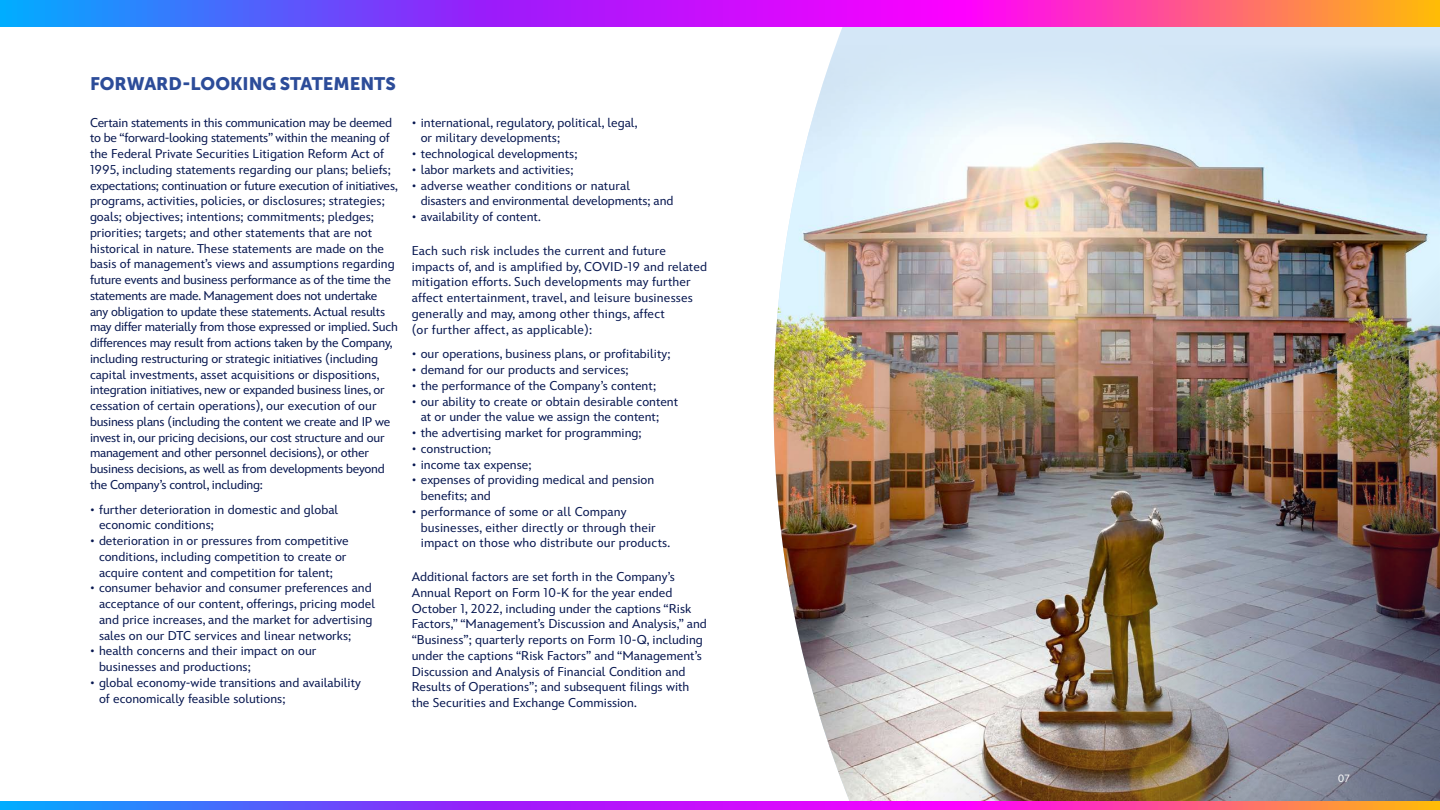
<style>
.page{position:relative;width:1440px;height:810px;background:#fff}
.page>*{position:absolute;margin:0;border:0;box-sizing:border-box;transform-origin:0 0}
.H1_-_Subsection___He{font:18px "Museo Sans 900";color:#2c4c99}
.P_-_Body___Paragraph{font:12.75px/15.8px "Inspire TWDC";color:#071750}
.P_-_Body___Paragraph-2{font:12.75px/15.8px "Inspire TWDC";letter-spacing:-.02em;color:#071750}
.t1{font:10.5px "Inspire TWDC";color:#fff}
</style>
<div class="page">
<img style="left:774px;top:27px;width:666px;height:774px">
<svg style="left:0;top:801px;width:1440px;height:9px;background:#b145d4"></svg>
<svg style="left:0;top:0;width:1440px;height:27px;background:#b145d4"></svg>
<h1 class="H1_-_Subsection___He" style="left:90px;top:73px;width:307px">FORWARD-LOOKING STATEMENTS</h1>
<p class="P_-_Body___Paragraph-2" style="left:90px;top:113px;width:310px">Certain statements in this communication may be deemed to be “forward-looking statements” within the meaning of the Federal Private Securities Litigation Reform Act of 1995, including statements regarding our plans; beliefs; expectations; continuation or future execution of initiatives, programs, activities, policies, or disclosures; strategies; goals; objectives; intentions; commitments; pledges; priorities; targets; and other statements that are not historical in nature. These statements are made on the basis of management’s views and assumptions regarding future events and business performance as of the time the statements are made. Management does not undertake any obligation to update these statements. Actual results may differ materially from those expressed or implied. Such differences may result from actions taken by the Company, including restructuring or strategic initiatives (including capital investments, asset acquisitions or dispositions, integration initiatives, new or expanded business lines, or cessation of certain operations), our execution of our business plans (including the content we create and IP we invest in, our pricing decisions, our cost structure and our management and other personnel decisions), or other business decisions, as well as from developments beyond the Company’s control, including:</p>
<p class="P_-_Body___Paragraph" style="left:99px;top:500px;width:241px;text-indent:-9px">• further deterioration in domestic and global economic conditions;</p>
<p class="P_-_Body___Paragraph" style="left:90px;top:532px;width:260px;text-align:center">• deterioration in or pressures from competitive conditions, including competition to create or acquire content and competition for talent;</p>
<p class="P_-_Body___Paragraph" style="left:99px;top:579px;width:278px;text-indent:-9px">• consumer behavior and consumer preferences and acceptance of our content, offerings, pricing model and price increases, and the market for advertising sales on our DTC services and linear networks;</p>
<p class="P_-_Body___Paragraph" style="left:99px;top:642px;width:219px;text-indent:-9px">• health concerns and their impact on our businesses and productions;</p>
<p class="P_-_Body___Paragraph" style="left:99px;top:674px;width:264px;text-indent:-9px">• global economy-wide transitions and availability of economically feasible solutions;</p>
<p class="P_-_Body___Paragraph" style="left:421px;top:113px;width:218px;text-indent:-9px">• international, regulatory, political, legal, or military developments;</p>
<p class="P_-_Body___Paragraph" style="left:412px;top:145px;width:167px">• technological developments;</p>
<p class="P_-_Body___Paragraph" style="left:412px;top:161px;width:163px">• labor markets and activities;</p>
<p class="P_-_Body___Paragraph" style="left:421px;top:176px;width:254px;text-indent:-9px">• adverse weather conditions or natural disasters and environmental developments; and</p>
<p class="P_-_Body___Paragraph" style="left:412px;top:208px;width:131px">• availability of content.</p>
<p class="P_-_Body___Paragraph" style="left:412px;top:242px;width:297px">Each such risk includes the current and future impacts of, and is amplified by, COVID-19 and related mitigation efforts. Such developments may further affect entertainment, travel, and leisure businesses generally and may, among other things, affect<br>(or further affect, as applicable):</p>
<p class="P_-_Body___Paragraph" style="left:412px;top:345px;width:260px">• our operations, business plans, or profitability;</p>
<p class="P_-_Body___Paragraph" style="left:412px;top:361px;width:218px">• demand for our products and services;</p>
<p class="P_-_Body___Paragraph" style="left:412px;top:377px;width:246px">• the performance of the Company’s content;</p>
<p class="P_-_Body___Paragraph" style="left:421px;top:392px;width:259px;text-indent:-9px">• our ability to create or obtain desirable content at or under the value we assign the content;</p>
<p class="P_-_Body___Paragraph" style="left:412px;top:424px;width:231px">• the advertising market for programming;</p>
<p class="P_-_Body___Paragraph" style="left:412px;top:440px;width:81px">• construction;</p>
<p class="P_-_Body___Paragraph" style="left:412px;top:455px;width:121px">• income tax expense;</p>
<p class="P_-_Body___Paragraph" style="left:421px;top:471px;width:235px;text-indent:-9px">• expenses of providing medical and pension benefits; and</p>
<p class="P_-_Body___Paragraph" style="left:421px;top:503px;width:251px;text-indent:-9px">• performance of some or all Company businesses, either directly or through their impact on those who distribute our products.</p>
<p class="P_-_Body___Paragraph" style="left:412px;top:568px;width:297px">Additional factors are set forth in the Company’s Annual Report on Form 10-K for the year ended October 1, 2022, including under the captions “Risk Factors,” “Management’s Discussion and Analysis,” and “Business”; quarterly reports on Form 10-Q, including under the captions “Risk Factors” and “Management’s Discussion and Analysis of Financial Condition and Results of Operations”; and subsequent filings with the Securities and Exchange Commission.</p>
<p class="t1" style="left:1338px;top:769px;width:14px">07</p>
</div>
